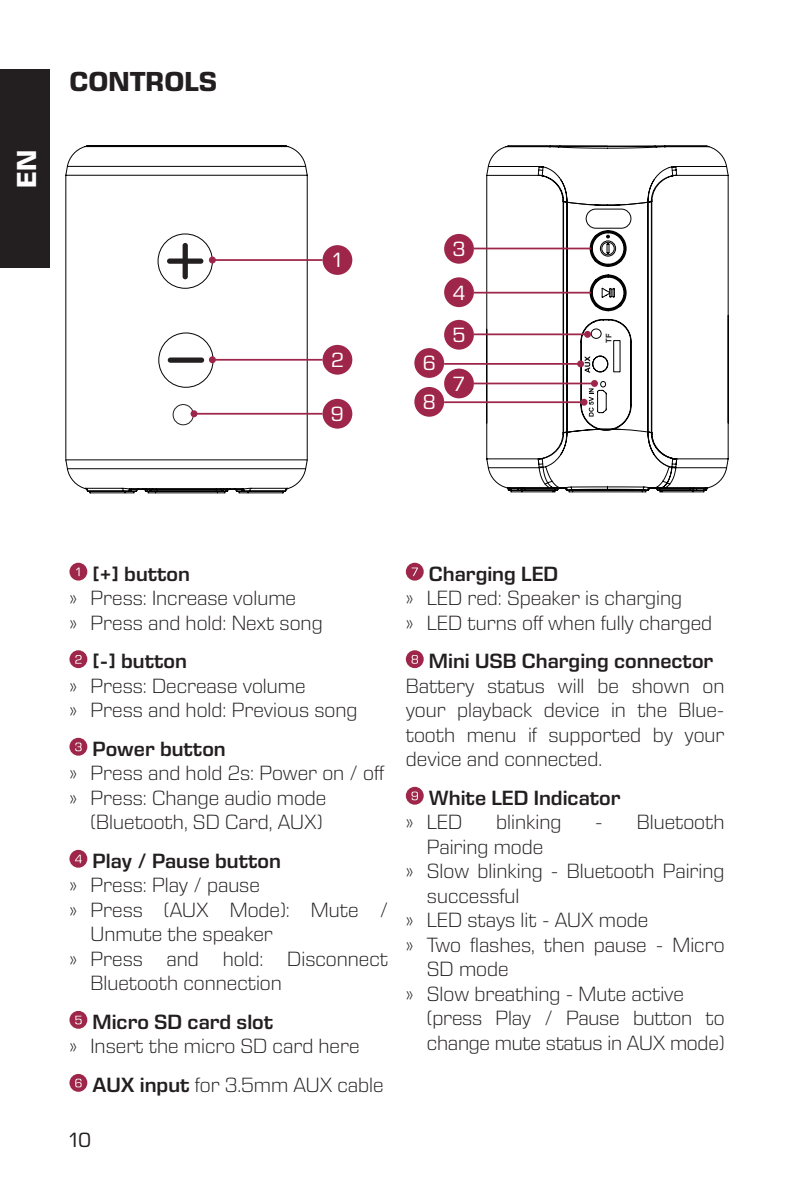
<style>
.page{position:relative;width:794px;height:1191px;background:#fff}
.page>*{position:absolute;margin:0;border:0;box-sizing:border-box;transform-origin:0 0}
.t1{font:700 28px "Eurostile Next Pro";color:#231f20}
.t2{font:700 28px "Eurostile Next Pro";color:#fff}
.t3{font:300 21px/24.5px "Eurostile Next Pro";color:#231f20}
.t4{font:600 21px "Eurostile Next Pro";color:#231f20}
.t5{font:21px/43.1px "Eurostile Next Pro";color:#fff}
.t6{font:21px "Eurostile Next Pro";color:#231f20}
.t7{font:700 7.7px "Arial";color:#231f20}
.s1{font-weight:600}
</style>
<div class="page">
<div style="left:0;top:69px;width:50px;height:199px;background:#231f20"></div>
<svg style="left:65px;top:145px;width:243px;height:349px"></svg>
<div style="left:173px;top:404px;width:21px;height:21px;border:1px solid #231f20;border-radius:50%"></div>
<svg style="left:486px;top:145px;width:243px;height:346px"></svg>
<svg style="left:537px;top:165px;width:140px;height:323px"></svg>
<svg style="left:563px;top:208px;width:69px;height:226px"></svg>
<div style="left:158px;top:233px;width:55px;height:56px;border:1px solid #030303;border-radius:50%"></div>
<div style="left:167px;top:258px;width:36px;height:6px;background:#231f20;border-radius:3px"></div>
<div style="left:183px;top:243px;width:5px;height:36px;background:#231f20;border-radius:3px"></div>
<div style="left:158px;top:332px;width:55px;height:56px;border:1px solid #030303;border-radius:50%"></div>
<div style="left:168px;top:357px;width:36px;height:6px;background:#231f20;border-radius:3px"></div>
<hr style="left:212px;top:259px;width:110px;height:2px;background:#9e264a">
<hr style="left:474px;top:248px;width:117px;height:1px;background:#9e264a">
<hr style="left:474px;top:292px;width:117px;height:1px;background:#9e264a">
<hr style="left:474px;top:333px;width:114px;height:2px;background:#9e264a">
<hr style="left:444px;top:363px;width:138px;height:2px;background:#9e264a">
<hr style="left:474px;top:382px;width:121px;height:2px;background:#9e264a">
<hr style="left:444px;top:401px;width:138px;height:2px;background:#9e264a">
<hr style="left:212px;top:359px;width:110px;height:2px;background:#9e264a">
<hr style="left:195px;top:413px;width:127px;height:1px;background:#9e264a">
<div style="left:209px;top:256px;width:7px;height:7px;background:#9e264a;border-radius:50%"></div>
<div style="left:209px;top:356px;width:7px;height:7px;background:#9e264a;border-radius:50%"></div>
<div style="left:190px;top:410px;width:7px;height:7px;background:#9e264a;border-radius:50%"></div>
<div style="left:584px;top:331px;width:7px;height:7px;background:#9e264a;border-radius:50%"></div>
<div style="left:577px;top:360px;width:7px;height:7px;background:#9e264a;border-radius:50%"></div>
<div style="left:591px;top:380px;width:7px;height:7px;background:#9e264a;border-radius:50%"></div>
<div style="left:580px;top:399px;width:7px;height:7px;background:#9e264a;border-radius:50%"></div>
<div style="left:322px;top:245px;width:30px;height:30px;background:#9e264a;border-radius:50%"></div>
<div style="left:444px;top:368px;width:30px;height:30px;background:#9e264a;border-radius:50%"></div>
<div style="left:414px;top:348px;width:30px;height:30px;background:#9e264a;border-radius:50%"></div>
<div style="left:414px;top:387px;width:30px;height:30px;background:#9e264a;border-radius:50%"></div>
<div style="left:322px;top:345px;width:30px;height:30px;background:#9e264a;border-radius:50%"></div>
<div style="left:322px;top:399px;width:30px;height:29px;background:#9e264a;border-radius:50%"></div>
<svg style="left:69px;top:563px;width:18px;height:17px"></svg>
<svg style="left:69px;top:650px;width:18px;height:18px"></svg>
<svg style="left:69px;top:738px;width:18px;height:17px"></svg>
<svg style="left:69px;top:850px;width:18px;height:17px"></svg>
<svg style="left:69px;top:1011px;width:18px;height:17px"></svg>
<svg style="left:69px;top:1074px;width:18px;height:17px"></svg>
<svg style="left:406px;top:563px;width:18px;height:17px"></svg>
<svg style="left:406px;top:650px;width:18px;height:18px"></svg>
<svg style="left:406px;top:787px;width:18px;height:17px"></svg>
<div style="left:444px;top:234px;width:30px;height:30px;background:#9e264a;border-radius:50%"></div>
<div style="left:444px;top:277px;width:30px;height:30px;background:#9e264a;border-radius:50%"></div>
<div style="left:444px;top:320px;width:30px;height:30px;background:#9e264a;border-radius:50%"></div>
<h1 class="t2" style="left:11px;top:187px;width:39px;rotate:-90deg">EN</h1>
<h1 class="t1" style="left:69px;top:65px;width:149px">CONTROLS</h1>
<p class="t5" style="left:333px;top:239px;width:10px">1</p>
<p class="t5" style="left:331px;top:339px;width:14px">2</p>
<p class="t5" style="left:331px;top:393px;width:14px">9</p>
<p class="t5" style="left:423px;top:344px;width:14px;line-height:38.9px">6<br>8</p>
<p class="t5" style="left:452px;top:228px;width:15px;text-align:justify">3<br>4<br>5</p>
<p class="t5" style="left:453px;top:362px;width:14px">7</p>
<p class="t7" style="left:603px;top:343px;width:11px;rotate:-90deg">TF</p>
<p class="t4" style="left:93px;top:562px;width:99px">[+] button</p>
<p class="t3" style="left:69px;top:586px;width:255px">» Press: Increase volume<br>» Press and hold: Next song</p>
<p class="t4" style="left:93px;top:649px;width:96px">[-] button</p>
<p class="t3" style="left:69px;top:673px;width:289px">» Press: Decrease volume<br>» Press and hold: Previous song</p>
<p class="t4" style="left:93px;top:737px;width:135px">Power button</p>
<p class="t3" style="left:69px;top:761px;width:316px">» Press and hold 2s: Power on / off</p>
<p class="t3" style="left:69px;top:785px;width:258px">» Press: Change audio mode</p>
<p class="t3" style="left:90px;top:810px;width:234px">(Bluetooth, SD Card, AUX)</p>
<p class="t4" style="left:93px;top:849px;width:190px">Play / Pause button</p>
<p class="t3" style="left:69px;top:873px;width:192px">» Press: Play / pause</p>
<p class="t3" style="left:69px;top:897px;width:320px">» Press (AUX Mode): Mute /</p>
<p class="t3" style="left:90px;top:922px;width:184px">Unmute the speaker</p>
<p class="t3" style="left:69px;top:946px;width:320px">» Press and hold: Disconnect</p>
<p class="t3" style="left:90px;top:971px;width:193px">Bluetooth connection</p>
<p class="t4" style="left:93px;top:1010px;width:182px">Micro SD card slot</p>
<p class="t3" style="left:93px;top:1027px;width:293px;line-height:38.5px;text-indent:-23px">» Insert the micro SD card here<br><span class="s1">AUX input</span> for 3.5mm AUX cable</p>
<p class="t6" style="left:69px;top:1128px;width:23px">10</p>
<p class="t4" style="left:429px;top:562px;width:131px">Charging LED</p>
<p class="t3" style="left:406px;top:586px;width:308px">» LED red: Speaker is charging<br>» LED turns off when fully charged</p>
<p class="t4" style="left:429px;top:649px;width:286px">Mini USB Charging connector</p>
<p class="t3" style="left:406px;top:673px;width:320px;text-align:justify">Battery status will be shown on your playback device in the Blue&shy;tooth menu if supported by your device and connected.</p>
<p class="t4" style="left:429px;top:786px;width:193px">White LED Indicator</p>
<p class="t3" style="left:406px;top:810px;width:58px">» LED</p>
<p class="t3" style="left:496px;top:810px;width:67px">blinking</p>
<p class="t3" style="left:595px;top:810px;width:131px">- Bluetooth</p>
<p class="t3" style="left:427px;top:834px;width:118px">Pairing mode</p>
<p class="t3" style="left:406px;top:859px;width:320px">» Slow blinking - Bluetooth Pairing</p>
<p class="t3" style="left:427px;top:883px;width:94px">successful</p>
<p class="t3" style="left:406px;top:908px;width:244px">» LED stays lit - AUX mode</p>
<p class="t3" style="left:406px;top:932px;width:320px">» Two flashes, then pause - Micro</p>
<p class="t3" style="left:427px;top:957px;width:83px">SD mode</p>
<p class="t3" style="left:406px;top:981px;width:280px">» Slow breathing - Mute active</p>
<p class="t3" style="left:427px;top:1006px;width:299px">(press Play / Pause button to</p>
<p class="t3" style="left:427px;top:1030px;width:299px">change mute status in AUX mode)</p>
</div>
